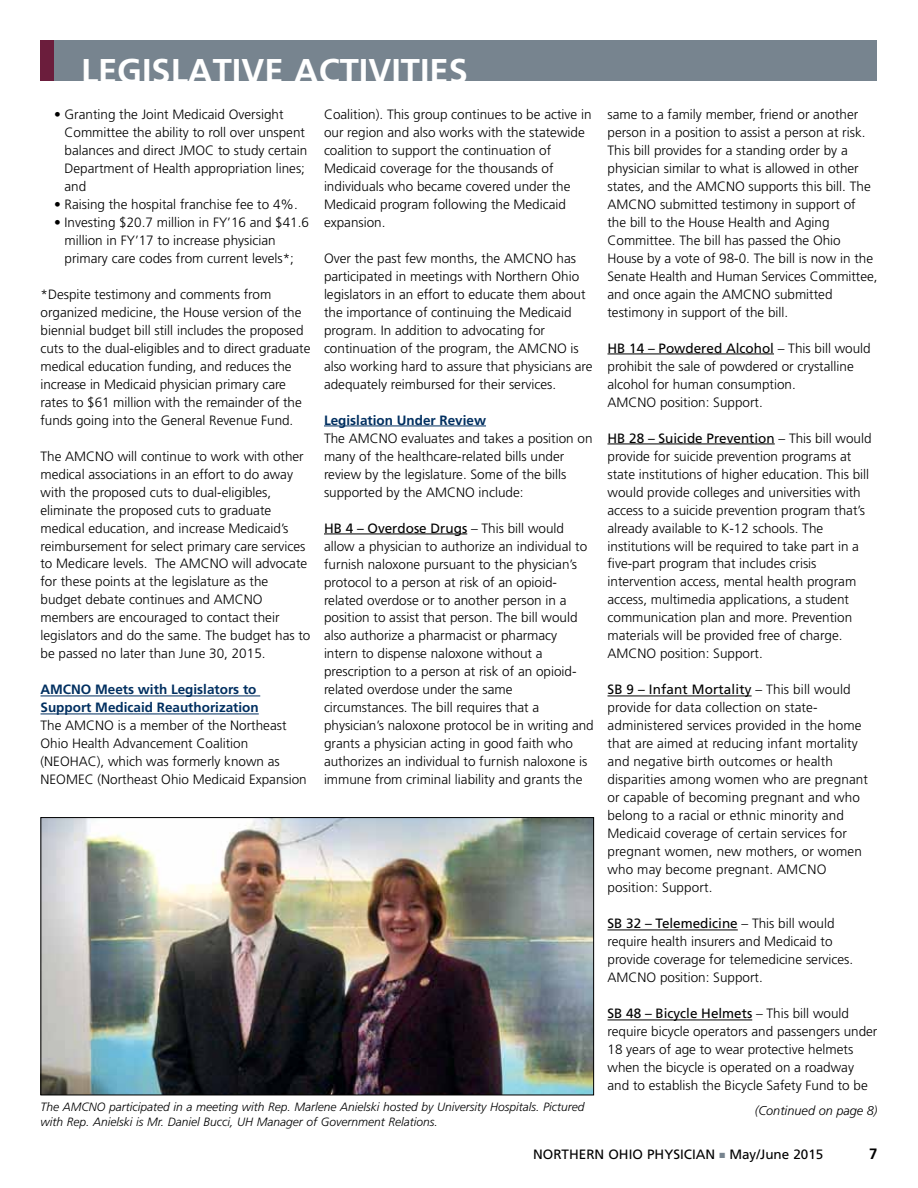
<style>
.page{position:relative;width:918px;height:1188px;background:#fff}
.page>*{position:absolute;margin:0;border:0;box-sizing:border-box;transform-origin:0 0}
.t1{font:700 34.35px "Frutiger";color:#fff}
.t2{font:700 15px "Frutiger";color:#000}
.t3{font:300 13.5px/18px "Frutiger";color:#000}
.t4{font:700 13.5px/18px "Frutiger";color:#002f60}
.t5{font:13.5px "Frutiger";color:#000}
.t6{font:italic 300 12.75px "Frutiger";color:#000}
.t7{font:italic 300 12px/15px "Frutiger";color:#000}
.s1{font-weight:400}
.s2{color:#77848f}
</style>
<div class="page">
<div style="left:40px;top:40px;width:838px;height:41px;background:#77848f"></div>
<div style="left:40px;top:40px;width:14px;height:41px;background:#6b1d3c"></div>
<hr style="left:40px;top:696px;width:220px;height:1px;background:#002f60">
<hr style="left:40px;top:714px;width:219px;height:1px;background:#002f60">
<hr style="left:324px;top:426px;width:162px;height:1px;background:#002f60">
<hr style="left:324px;top:534px;width:143px;height:1px;background:#000">
<hr style="left:608px;top:354px;width:166px;height:1px;background:#000">
<hr style="left:608px;top:444px;width:167px;height:1px;background:#000">
<hr style="left:608px;top:696px;width:144px;height:1px;background:#000">
<hr style="left:608px;top:930px;width:130px;height:1px;background:#000">
<hr style="left:608px;top:1020px;width:144px;height:1px;background:#000">
<img style="left:42px;top:819px;width:550px;height:274px">
<div style="left:40px;top:817px;width:554px;height:278px;border:1px solid #000"></div>
<h1 class="t1" style="left:81px;top:51px;width:80px">Legislative</h1>
<h1 class="t1" style="left:294px;top:51px;width:43px">Activities</h1>
<p class="t3" style="left:65px;top:105px;width:244px;text-indent:-11px">• Granting the Joint Medicaid Oversight Committee the ability to roll over unspent balances and direct JMOC to study certain Department of Health appropriation lines; and</p>
<p class="t3" style="left:54px;top:195px;width:245px">• Raising the hospital franchise fee to 4%.</p>
<p class="t3" style="left:65px;top:213px;width:246px;text-indent:-11px">• Investing $20.7 million in FY’16 and $41.6 million in FY’17 to increase physician primary care codes from current levels*;</p>
<p class="t3" style="left:40px;top:285px;width:272px">*Despite testimony and comments from organized medicine, the House version of the biennial budget bill still includes the proposed cuts to the dual-eligibles and to direct graduate medical education funding, and reduces the increase in Medicaid physician primary care rates to $61 million with the remainder of the funds going into the General Revenue Fund.</p>
<p class="t3" style="left:40px;top:447px;width:271px">The AMCNO will continue to work with other medical associations in an effort to do away with the proposed cuts to dual-eligibles, eliminate the proposed cuts to graduate medical education, and increase Medicaid’s reimbursement for select primary care services to Medicare levels. The AMCNO will advocate for these points at the legislature as the budget debate continues and AMCNO members are encouraged to contact their legislators and do the same. The budget has to be passed no later than June 30, 2015.</p>
<p class="t4" style="left:40px;top:681px;width:220px">AMCNO Meets with Legislators to<br>Support Medicaid Reauthorization</p>
<p class="t3" style="left:40px;top:717px;width:268px">The AMCNO is a member of the Northeast Ohio Health Advancement Coalition (NEOHAC), which was formerly known as NEOMEC (Northeast Ohio Medicaid Expansion</p>
<p class="t3" style="left:324px;top:105px;width:269px">Coalition). This group continues to be active in our region and also works with the statewide coalition to support the continuation of Medicaid coverage for the thousands of individuals who became covered under the Medicaid program following the Medicaid expansion.</p>
<p class="t3" style="left:324px;top:249px;width:270px">Over the past few months, the AMCNO has participated in meetings with Northern Ohio legislators in an effort to educate them about the importance of continuing the Medicaid program. In addition to advocating for continuation of the program, the AMCNO is also working hard to assure that physicians are adequately reimbursed for their services.</p>
<p class="t4" style="left:324px;top:411px;width:164px">Legislation Under Review</p>
<p class="t3" style="left:324px;top:429px;width:270px">The AMCNO evaluates and takes a position on many of the healthcare-related bills under review by the legislature. Some of the bills supported by the AMCNO include:</p>
<p class="t3" style="left:324px;top:519px;width:271px"><span class="s1">HB 4 – Overdose Drugs</span> – This bill would allow a physician to authorize an individual to furnish naloxone pursuant to the physician’s protocol to a person at risk of an opioid&shy;related overdose or to another person in a position to assist that person. The bill would also authorize a pharmacist or pharmacy intern to dispense naloxone without a prescription to a person at risk of an opioid&shy;related overdose under the same circumstances. The bill requires that a physician’s naloxone protocol be in writing and grants a physician acting in good faith who authorizes an individual to furnish naloxone is immune from criminal liability and grants the</p>
<p class="t7" style="left:40px;top:1100px;width:546px">The AMCNO participated in a meeting with Rep. Marlene Anielski hosted by University Hospitals. Pictured with Rep. Anielski is Mr. Daniel Bucci, UH Manager of Government Relations.</p>
<p class="t3" style="left:608px;top:105px;width:272px">same to a family member, friend or another person in a position to assist a person at risk.<br>This bill provides for a standing order by a physician similar to what is allowed in other states, and the AMCNO supports this bill. The AMCNO submitted testimony in support of the bill to the House Health and Aging Committee. The bill has passed the Ohio House by a vote of 98-0. The bill is now in the Senate Health and Human Services Committee, and once again the AMCNO submitted testimony in support of the bill.</p>
<p class="t3" style="left:608px;top:339px;width:265px"><span class="s1">HB 14 – Powdered Alcohol</span> – This bill would prohibit the sale of powdered or crystalline alcohol for human consumption.<br>AMCNO position: Support.</p>
<p class="t3" style="left:608px;top:429px;width:266px"><span class="s1">HB 28 – Suicide Prevention</span> – This bill would provide for suicide prevention programs at state institutions of higher education. This bill would provide colleges and universities with access to a suicide prevention program that’s already available to K-12 schools. The institutions will be required to take part in a five-part program that includes crisis intervention access, mental health program access, multimedia applications, a student communication plan and more. Prevention materials will be provided free of charge.<br>AMCNO position: Support.</p>
<p class="t3" style="left:608px;top:681px;width:262px"><span class="s1">SB 9 – Infant Mortality</span> – This bill would provide for data collection on state&shy;administered services provided in the home that are aimed at reducing infant mortality and negative birth outcomes or health disparities among women who are pregnant or capable of becoming pregnant and who belong to a racial or ethnic minority and Medicaid coverage of certain services for pregnant women, new mothers, or women who may become pregnant. AMCNO position: Support.</p>
<p class="t3" style="left:608px;top:915px;width:247px"><span class="s1">SB 32 – Telemedicine</span> – This bill would require health insurers and Medicaid to provide coverage for telemedicine services.<br>AMCNO position: Support.</p>
<p class="t3" style="left:608px;top:1005px;width:271px"><span class="s1">SB 48 – Bicycle Helmets</span> – This bill would require bicycle operators and passengers under 18 years of age to wear protective helmets when the bicycle is operated on a roadway and to establish the Bicycle Safety Fund to be</p>
<p class="t6" style="left:755px;top:1104px;width:124px">(Continued on page 8)</p>
<p class="t5" style="left:533px;top:1147px;width:148px">NORTHERN OHIO Physician</p>
<p class="t5" style="left:720px;top:1147px;width:106px"><span class="s2">■</span> May/June 2015</p>
<p class="t2" style="left:869px;top:1145px;width:10px">7</p>
</div>
